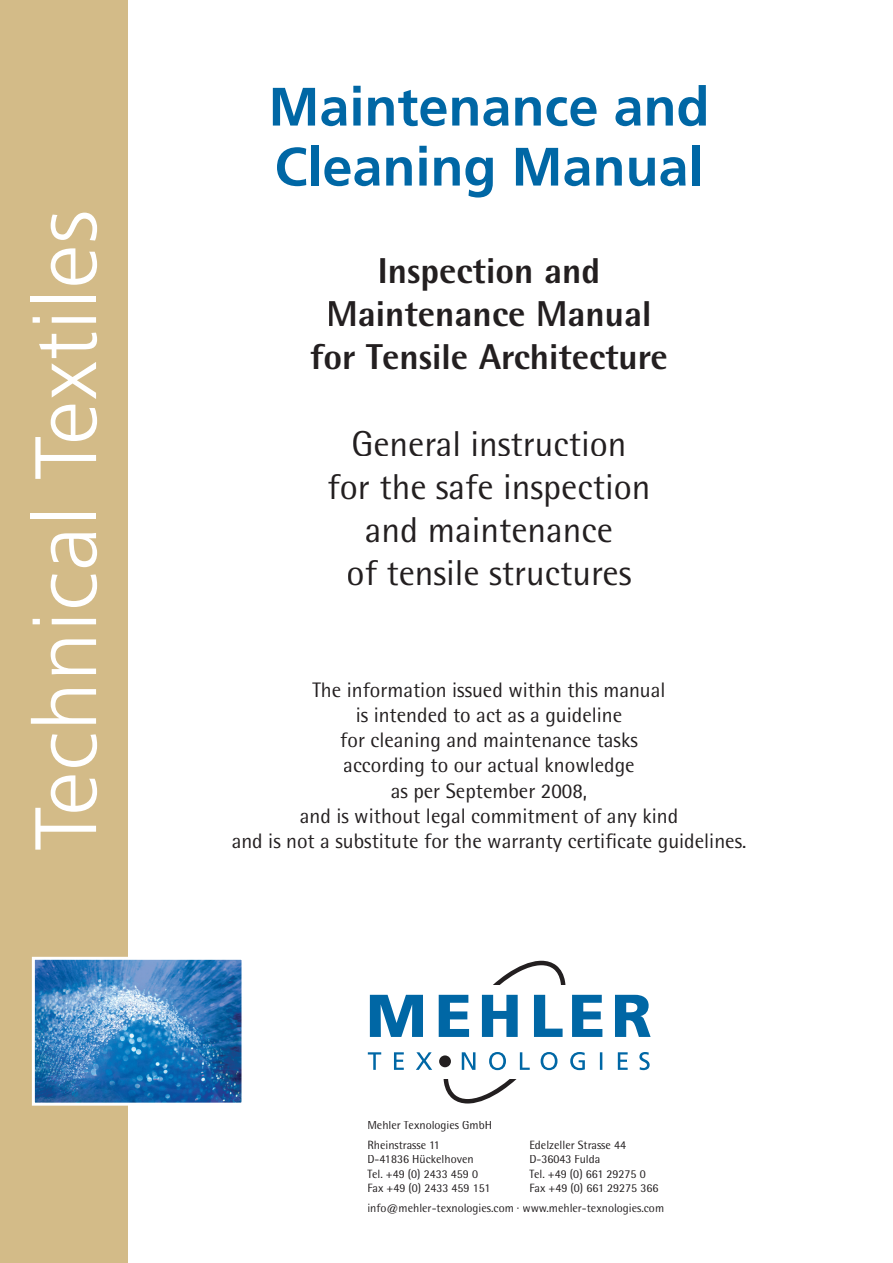
<style>
.page{position:relative;width:893px;height:1263px;background:#fff}
.page>*{position:absolute;margin:0;border:0;box-sizing:border-box;transform-origin:0 0}
.t1{font:300 87px "Frutiger LT";letter-spacing:.015em;color:#fff}
.t2{font:700 54px/60px "Frutiger LT";color:#0067a5}
.t3{font:36px/43.2px "Agfa Rotis Semisans";color:#231f20;text-align:center}
.t4{font:800 36px/43.2px "Agfa Rotis Semisans";color:#231f20;text-align:center}
.t5{font:21px/25.2px "Agfa Rotis Semisans";color:#231f20;text-align:center}
.t6{font:12px/19.5px "Agfa Rotis Semisans";color:#231f20}
</style>
<div class="page">
<div style="left:0;top:0;width:127px;height:1263px;background:#d3bb88"></div>
<svg style="left:368px;top:961px;width:283px;height:142px"></svg>
<svg style="left:32px;top:957px;width:210px;height:149px;background:#4989c1"></svg>
<h1 class="t1" style="left:17px;top:850px;width:642px;rotate:-90deg">Technical Textiles</h1>
<h2 class="t2" style="left:268px;top:77px;width:443px">Maintenance and<br>Cleaning Manual</h2>
<h3 class="t4" style="left:310px;top:248px;width:359px">Inspection and<br>Maintenance Manual for Tensile Architecture</h3>
<h3 class="t3" style="left:328px;top:421px;width:324px">General instruction for the safe inspection and maintenance<br>of tensile structures</h3>
<p class="t5" style="left:232px;top:677px;width:516px">The information issued within this manual<br>is intended to act as a guideline<br>for cleaning and maintenance tasks<br>according to our actual knowledge<br>as per September 2008,<br>and is without legal commitment of any kind<br>and is not a substitute for the warranty certificate guidelines.</p>
<p class="t6" style="left:367px;top:1115px;width:126px">Mehler Texnologies GmbH<br>Rheinstrasse 11</p>
<p class="t6" style="left:529px;top:1135px;width:98px">Edelzeller Strasse 44</p>
<p class="t6" style="left:367px;top:1149px;width:108px">D-41836 Hückelhoven</p>
<p class="t6" style="left:529px;top:1149px;width:72px">D-36043 Fulda</p>
<p class="t6" style="left:367px;top:1164px;width:112px">Tel. +49 (0) 2433 459 0</p>
<p class="t6" style="left:529px;top:1164px;width:118px">Tel. +49 (0) 661 29275 0</p>
<p class="t6" style="left:367px;top:1178px;width:124px">Fax +49 (0) 2433 459 151</p>
<p class="t6" style="left:367px;top:1178px;width:298px;text-indent:162px">Fax +49 (0) 661 29275 366 info@mehler-texnologies.com · www.mehler-texnologies.com</p>
</div>
